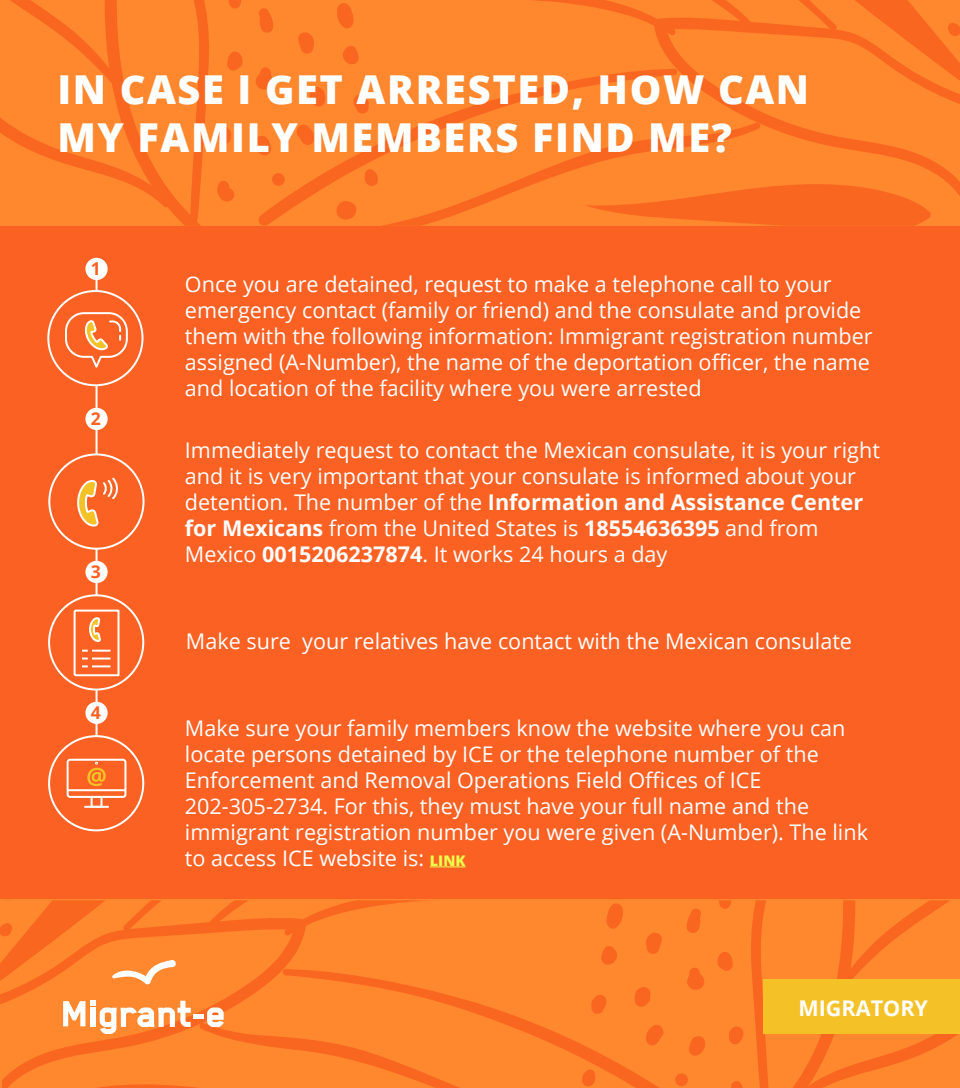
<style>
.page{position:relative;width:960px;height:1088px;background:#fff}
.page>*{position:absolute;margin:0;border:0;box-sizing:border-box;transform-origin:0 0}
.t1{font:800 39.84px/47.8px "Open Sans";letter-spacing:.04em;color:#fff}
.t2{font:21.6px/25.9px "Open Sans";color:#fff}
.t3{font:700 21.6px "Open Sans";color:#fff}
.t4{font:700 17.68px "Open Sans";color:#fc6124}
.s1{font-weight:700}
.s2{font-weight:800;font-size:14.6px;color:#eefd4d}
</style>
<div class="page">
<div style="left:0;top:0;width:960px;height:987px;background:#fc6124"></div>
<div style="left:0;top:900px;width:960px;height:188px;background:#ff872e"></div>
<div style="left:0;top:0;width:960px;height:226px;background:#ff872e"></div>
<svg style="left:741px;top:114px;width:219px;height:82px"></svg>
<svg style="left:258px;top:114px;width:223px;height:112px"></svg>
<svg style="left:296px;top:124px;width:19px;height:22px"></svg>
<svg style="left:335px;top:201px;width:22px;height:20px"></svg>
<svg style="left:255px;top:135px;width:17px;height:21px"></svg>
<svg style="left:272px;top:173px;width:13px;height:13px"></svg>
<svg style="left:229px;top:0;width:12px;height:9px"></svg>
<svg style="left:227px;top:51px;width:16px;height:20px"></svg>
<svg style="left:216px;top:126px;width:15px;height:18px"></svg>
<svg style="left:217px;top:181px;width:17px;height:21px"></svg>
<svg style="left:256px;top:0;width:704px;height:114px"></svg>
<svg style="left:365px;top:121px;width:567px;height:105px"></svg>
<svg style="left:0;top:0;width:209px;height:226px"></svg>
<svg style="left:719px;top:900px;width:12px;height:9px"></svg>
<svg style="left:717px;top:952px;width:16px;height:19px"></svg>
<svg style="left:729px;top:1026px;width:15px;height:18px"></svg>
<svg style="left:731px;top:1081px;width:12px;height:7px"></svg>
<svg style="left:751px;top:900px;width:209px;height:188px"></svg>
<svg style="left:0;top:900px;width:705px;height:188px"></svg>
<div style="left:763px;top:980px;width:197px;height:54px;background:#f4c126"></div>
<svg style="left:65px;top:312px;width:64px;height:59px"></svg>
<hr style="left:96px;top:269px;width:2px;height:22px;background:#fff">
<div style="left:85px;top:258px;width:23px;height:22px;background:#fff;border-radius:50%"></div>
<div style="left:48px;top:453px;width:97px;height:96px;border:2px solid #fff;border-radius:50%"></div>
<hr style="left:96px;top:386px;width:2px;height:68px;background:#fff">
<div style="left:85px;top:408px;width:23px;height:22px;background:#fff;border-radius:50%"></div>
<hr style="left:96px;top:548px;width:2px;height:47px;background:#fff">
<div style="left:85px;top:561px;width:23px;height:22px;background:#fff;border-radius:50%"></div>
<div style="left:47px;top:290px;width:97px;height:96px;border:2px solid #fff;border-radius:50%"></div>
<div style="left:48px;top:594px;width:96px;height:96px;border:2px solid #fff;border-radius:50%"></div>
<hr style="left:96px;top:689px;width:2px;height:47px;background:#fff">
<div style="left:85px;top:701px;width:23px;height:23px;background:#fff;border-radius:50%"></div>
<div style="left:48px;top:735px;width:96px;height:96px;border:2px solid #fff;border-radius:50%"></div>
<svg style="left:77px;top:477px;width:41px;height:50px"></svg>
<svg style="left:73px;top:609px;width:47px;height:68px"></svg>
<div style="left:67px;top:758px;width:59px;height:40px;border:2px solid #fff;border-radius:3px"></div>
<hr style="left:68px;top:789px;width:57px;height:2px;background:#fff">
<div style="left:91px;top:796px;width:11px;height:11px;border:2px solid #fff"></div>
<hr style="left:84px;top:806px;width:25px;height:2px;background:#fff">
<svg style="left:87px;top:761px;width:19px;height:25px"></svg>
<hr style="left:430px;top:866px;width:36px;height:1px;background:#eefd4d">
<h1 class="t1" style="left:57px;top:69px;width:753px">IN CASE I GET ARRESTED, HOW CAN<br>MY FAMILY MEMBERS FIND ME?</h1>
<p class="t4" style="left:91px;top:258px;width:12px">1</p>
<p class="t4" style="left:91px;top:408px;width:12px">2</p>
<p class="t4" style="left:91px;top:561px;width:12px">3</p>
<p class="t4" style="left:91px;top:702px;width:12px">4</p>
<p class="t2" style="left:185px;top:273px;width:689px">Once you are detained, request to make a telephone call to your emergency contact (family or friend) and the consulate and provide them with the following information: Immigrant registration number assigned (A-Number), the name of the deportation officer, the name and location of the facility where you were arrested</p>
<p class="t2" style="left:185px;top:439px;width:697px">Immediately request to contact the Mexican consulate, it is your right and it is very important that your consulate is informed about your detention. The number of the <span class="s1">Information and Assistance Center for Mexicans</span> from the United States is <span class="s1">18554636395</span> and from Mexico <span class="s1">0015206237874</span>. It works 24 hours a day</p>
<p class="t2" style="left:186px;top:630px;width:668px">Make sure your relatives have contact with the Mexican consulate</p>
<p class="t2" style="left:185px;top:717px;width:685px">Make sure your family members know the website where you can locate persons detained by ICE or the telephone number of the Enforcement and Removal Operations Field Offices of ICE 202-305-2734. For this, they must have your full name and the immigrant registration number you were given (A-Number). The link to access ICE website is: <span class="s2">LINK</span></p>
<p class="t3" style="left:798px;top:995px;width:131px">MIGRATORY</p>
</div>
